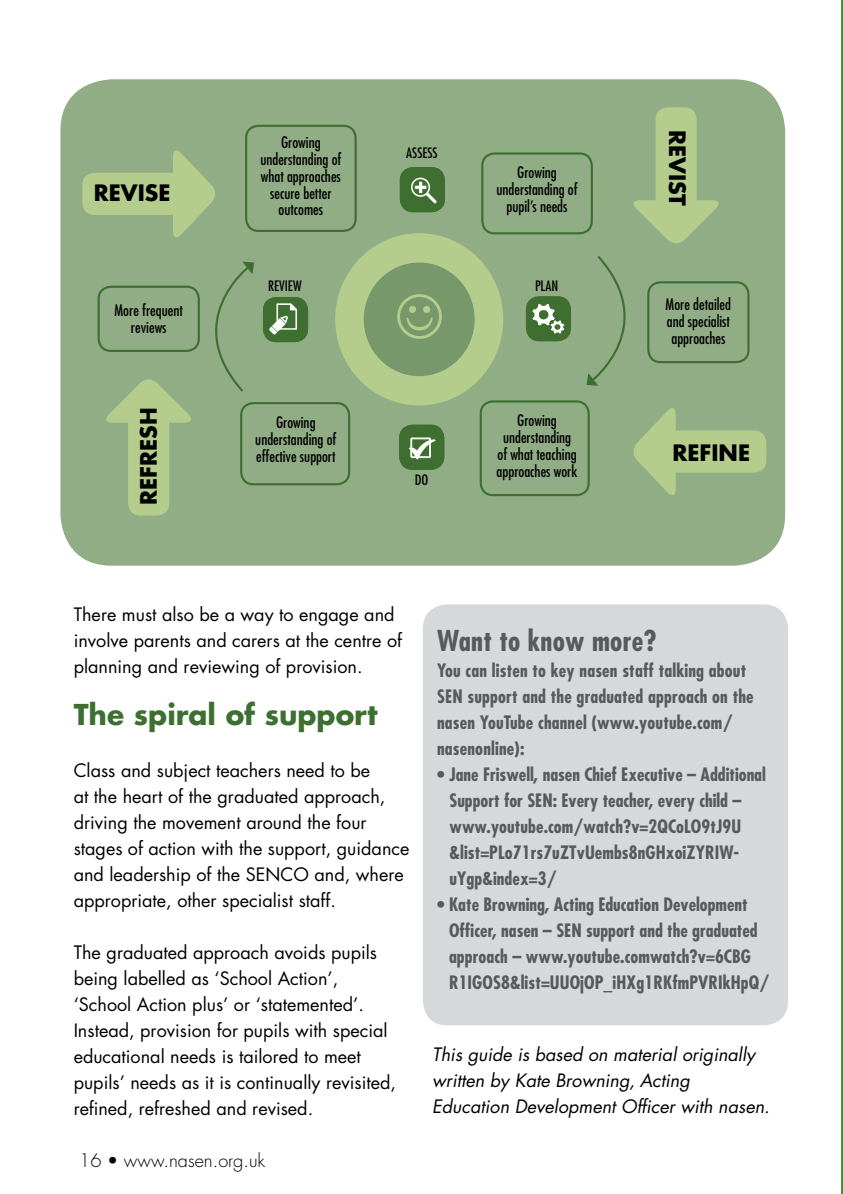
<style>
.page{position:relative;width:843px;height:1194px;background:#fff}
.page>*{position:absolute;margin:0;border:0;box-sizing:border-box;transform-origin:0 0}
.t1{font:700 28px "Futura";color:#3d6f31}
.t2{font:700 condensed 28px "Futura";letter-spacing:.01em;color:#58595b}
.t3{font:700 22px "Futura";color:#000}
.t4{font:18px/26px "Futura";color:#000}
.t5{font:700 condensed 18px/26px "Futura";letter-spacing:.005em;color:#58595b}
.t6{font:italic 18px/26px "Futura";color:#000}
.t7{font:300 18px "Futura";color:#000}
.t8{font:condensed 15.6px/17px "Futura";color:#000;text-align:center}
.t9{font:condensed 14px "Futura";color:#000}
</style>
<div class="page">
<hr style="left:841px;top:0;width:1px;height:1194px;background:#508a3f">
<div style="left:423px;top:604px;width:364px;height:421px;background:#d6d8d9;border-radius:24px"></div>
<div style="left:60px;top:79px;width:725px;height:487px;background:#91ad85;border-radius:51px"></div>
<div style="left:245px;top:125px;width:111px;height:107px;border:2px solid #3d6f31;border-radius:12px"></div>
<div style="left:240px;top:402px;width:110px;height:83px;border:2px solid #3d6f31;border-radius:12px"></div>
<div style="left:481px;top:152px;width:111px;height:82px;border:2px solid #3d6f31;border-radius:12px"></div>
<div style="left:647px;top:281px;width:102px;height:82px;border:2px solid #3d6f31;border-radius:12px"></div>
<div style="left:479px;top:400px;width:110px;height:96px;border:2px solid #3d6f31;border-radius:12px"></div>
<div style="left:335px;top:233px;width:168px;height:172px;background:#b4cd8d;border-radius:50%"></div>
<div style="left:363px;top:262px;width:111px;height:114px;background:#76986a;border-radius:50%"></div>
<div style="left:655px;top:107px;width:41px;height:103px;background:#b4cd8d;border-radius:12px"></div>
<div style="left:666px;top:430px;width:100px;height:43px;background:#b4cd8d;border-radius:12px"></div>
<svg style="left:633px;top:408px;width:90px;height:87px"></svg>
<div style="left:128px;top:413px;width:41px;height:102px;background:#b4cd8d;border-radius:12px"></div>
<div style="left:82px;top:173px;width:100px;height:42px;background:#b4cd8d;border-radius:12px"></div>
<svg style="left:172px;top:150px;width:43px;height:88px"></svg>
<svg style="left:586px;top:151px;width:138px;height:235px"></svg>
<svg style="left:100px;top:262px;width:154px;height:210px"></svg>
<img style="left:400px;top:167px;width:45px;height:45px">
<img style="left:399px;top:425px;width:45px;height:45px">
<img style="left:263px;top:297px;width:45px;height:45px">
<svg style="left:525px;top:296px;width:46px;height:45px"></svg>
<img style="left:531px;top:302px;width:34px;height:33px">
<p class="t3" style="left:94px;top:177px;width:78px">REVISE</p>
<p class="t8" style="left:115px;top:301px;width:70px">More frequent reviews</p>
<p class="t3" style="left:133px;top:505px;width:99px;rotate:-90deg">REFRESH</p>
<p class="t8" style="left:260px;top:133px;width:82px">Growing understanding of what approaches secure better outcomes</p>
<p class="t9" style="left:406px;top:144px;width:33px">ASSESS</p>
<p class="t8" style="left:496px;top:164px;width:82px">Growing understanding of pupil’s needs</p>
<p class="t9" style="left:268px;top:277px;width:35px">REVIEW</p>
<p class="t9" style="left:535px;top:277px;width:25px">PLAN</p>
<p class="t8" style="left:255px;top:413px;width:82px">Growing understanding of effective support</p>
<p class="t9" style="left:414px;top:471px;width:15px">DO</p>
<p class="t8" style="left:496px;top:411px;width:82px">Growing understanding of what teaching approaches work</p>
<p class="t3" style="left:692px;top:130px;width:78px;rotate:90deg">REVIST</p>
<p class="t8" style="left:665px;top:295px;width:67px;text-align:justify">More detailed and specialist approaches</p>
<p class="t3" style="left:672px;top:437px;width:79px">REFINE</p>
<p class="t4" style="left:74px;top:601px;width:330px">There must also be a way to engage and involve parents and carers at the centre of planning and reviewing of provision.</p>
<h1 class="t1" style="left:74px;top:695px;width:305px">The spiral of support</h1>
<p class="t4" style="left:74px;top:757px;width:337px">Class and subject teachers need to be<br>at the heart of the graduated approach, driving the movement around the four stages of action with the support, guidance and leadership of the SENCO and, where appropriate, other specialist staff.</p>
<p class="t4" style="left:74px;top:939px;width:324px">The graduated approach avoids pupils being labelled as ‘School Action’, ‘School Action plus’ or ‘statemented’.<br>Instead, provision for pupils with special educational needs is tailored to meet pupils’ needs as it is continually revisited, refined, refreshed and revised.</p>
<p class="t7" style="left:79px;top:1149px;width:187px">16 • www.nasen.org.uk</p>
<h1 class="t2" style="left:437px;top:623px;width:221px">Want to know more?</h1>
<p class="t5" style="left:437px;top:658px;width:318px">You can listen to key nasen staff talking about SEN support and the graduated approach on the nasen YouTube channel (www.youtube.com/ nasenonline):</p>
<p class="t5" style="left:449px;top:761px;width:318px;text-indent:-12px">• Jane Friswell, nasen Chief Executive – Additional Support for SEN: Every teacher, every child – www.youtube.com/watch?v=2QCoLO9tJ9U &amp;list=PLo71rs7uZTvUembs8nGHxoiZYRIW&shy;uYgp&amp;index=3/</p>
<p class="t5" style="left:449px;top:891px;width:321px;text-indent:-12px">• Kate Browning, Acting Education Development Officer, nasen – SEN support and the graduated approach – www.youtube.comwatch?v=6CBG R1IGOS8&amp;list=UUOjOP_iHXg1RKfmPVRIkHpQ/</p>
<p class="t6" style="left:432px;top:1041px;width:339px">This guide is based on material originally written by Kate Browning, Acting<br>Education Development Officer with nasen.</p>
</div>
